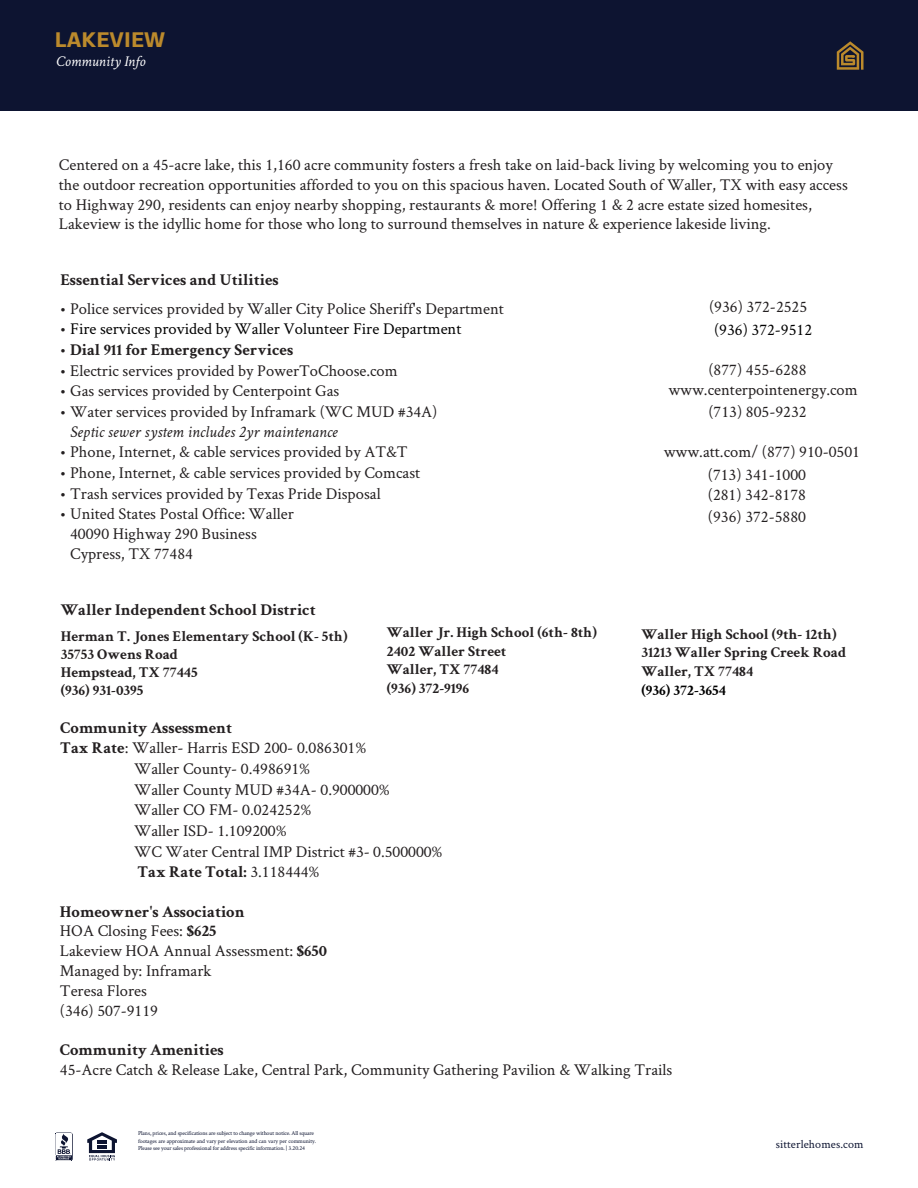
<style>
.page{position:relative;width:918px;height:1188px;background:#fff}
.page>*{position:absolute;margin:0;border:0;box-sizing:border-box;transform-origin:0 0}
.t1{font:700 21px "Fivo Sans";letter-spacing:.01em;color:#bb8a2c}
.t2{font:16.5px/19.8px "Crimson Text";color:#231f20}
.t3{font:700 16.5px "Crimson Text";color:#231f20}
.t4{font:16.5px "Crimson Text";color:#000}
.t5{font:16.5px "Crimson Text";color:#231f20}
.t6{font:italic 16.5px "Crimson Text";color:#231f20}
.t7{font:700 15px/18.6px "Crimson Text";color:#231f20}
.t8{font:700 15px/18px "Crimson Text";color:#231f20}
.t9{font:italic 15px "Crimson Text";color:#fff}
.t10{font:700 15px "Crimson Text";color:#000}
.t11{font:12px "Crimson Text";letter-spacing:.01em;color:#0d1431}
.t12{font:6px/7.2px "Crimson Text";letter-spacing:-.015em;color:#0d1431}
.s1{color:#231f20}
.s2{font-weight:400}
.s3{font-style:inherit}
.s4{font-weight:700}
</style>
<div class="page">
<div style="left:0;top:0;width:918px;height:111px;background:#0d1431"></div>
<svg style="left:837px;top:41px;width:27px;height:29px"></svg>
<svg style="left:87px;top:1132px;width:30px;height:29px"></svg>
<hr style="left:97px;top:1145px;width:10px;height:4px;background:#0d1431">
<svg style="left:55px;top:1133px;width:17px;height:28px"></svg>
<p class="t1" style="left:55px;top:26px;width:112px">LAKEVIEW</p>
<p class="t9" style="left:56px;top:53px;width:91px">Community Info</p>
<p class="t2" style="left:59px;top:154px;width:790px">Centered on a 45-acre lake, this 1,160 acre community fosters a fresh take on laid-back living by welcoming you to enjoy the outdoor recreation opportunities afforded to you on this spacious haven. Located South of Waller, TX with easy access to Highway 290, residents can enjoy nearby shopping, restaurants &amp; more! Offering 1 &amp; 2 acre estate sized homesites, Lakeview is the idyllic home for those who long to surround themselves in nature &amp; experience lakeside living.</p>
<p class="t3" style="left:60px;top:270px;width:220px">Essential Services and Utilities</p>
<p class="t2" style="left:60px;top:298px;width:445px">• Police services provided by Waller City Police Sheriff's Department</p>
<p class="t4" style="left:60px;top:318px;width:403px"><span class="s1">•</span> Fire services provided by Waller Volunteer Fire Department</p>
<p class="t3" style="left:60px;top:340px;width:235px"><span class="s2">•</span> Dial 911 for Emergency Services</p>
<p class="t2" style="left:60px;top:360px;width:339px">• Electric services provided by PowerToChoose.com</p>
<p class="t2" style="left:60px;top:381px;width:281px">• Gas services provided by <span class="s3">Centerpoint Gas</span></p>
<p class="t2" style="left:60px;top:401px;width:379px">• Water services provided by Inframark (WC MUD #34A)</p>
<p class="t6" style="left:70px;top:422px;width:269px">Septic sewer system includes 2yr maintenance</p>
<p class="t2" style="left:60px;top:442px;width:349px">• Phone, Internet, &amp; cable services provided by AT&amp;T</p>
<p class="t2" style="left:60px;top:462px;width:362px">• Phone, Internet, &amp; cable services provided by Comcast</p>
<p class="t2" style="left:60px;top:483px;width:322px">• Trash services provided by <span class="s3">Texas Pride Disposal</span></p>
<p class="t2" style="left:70px;top:504px;width:225px;text-indent:-10px">• United States Postal Office: Waller<br>40090 Highway 290 Business<br>Cypress, TX 77484</p>
<p class="t2" style="left:709px;top:296px;width:100px">(936) 372-2525</p>
<p class="t4" style="left:714px;top:319px;width:100px">(936) 372-9512</p>
<p class="t2" style="left:708px;top:360px;width:100px">(877) 455-6288</p>
<p class="t5" style="left:668px;top:378px;width:191px">www.centerpointenergy.com</p>
<p class="t5" style="left:708px;top:400px;width:100px"><span class="s3">(</span>713<span class="s3">)</span> 805-9232</p>
<p class="t2" style="left:708px;top:440px;width:154px;line-height:23.1px;text-indent:-44px">www.att.com/ (877) 910-0501 (713) 341-1000</p>
<p class="t5" style="left:708px;top:484px;width:100px"><span class="s3">(</span>281<span class="s3">)</span> 342-8178</p>
<p class="t2" style="left:708px;top:507px;width:100px">(936) 372-5880</p>
<p class="t3" style="left:61px;top:600px;width:257px">Waller Independent School District</p>
<p class="t8" style="left:61px;top:627px;width:288px">Herman T. Jones <span class="s3">Elementary School (K- 5th)<br></span>35753 Owens Road<br>Hempstead<span class="s3">, TX 774</span>45<br>(936) 931-0395</p>
<p class="t3" style="left:60px;top:717px;width:173px">Community Assessment</p>
<p class="t2" style="left:60px;top:738px;width:308px"><span class="s4">Tax Rate</span>: Waller- Harris ESD 200- 0.086301%</p>
<p class="t2" style="left:134px;top:758px;width:178px">Waller County- 0.498691%</p>
<p class="t2" style="left:134px;top:779px;width:257px">Waller County MUD #34A- 0.900000%</p>
<p class="t2" style="left:134px;top:800px;width:179px">Waller CO FM- 0.024252%</p>
<p class="t2" style="left:134px;top:820px;width:154px">Waller ISD- 1.109200%</p>
<p class="t2" style="left:134px;top:841px;width:310px">WC Water Central IMP District #3- 0.500000%</p>
<p class="t3" style="left:137px;top:862px;width:184px">Tax Rate Total: <span class="s2">3.118444%</span></p>
<p class="t2" style="left:60px;top:901px;width:269px"><span class="s4">Homeowner's Association<br></span>HOA Closing Fees: <span class="s4">$625<br></span>Lakeview HOA Annual Assessment: <span class="s4">$650<br></span>Managed by: Inframark<br>Teresa Flores<br>(346) 507-9119</p>
<p class="t2" style="left:60px;top:1040px;width:614px"><span class="s4">Community Amenities<br></span>45-<span class="s3">A</span>cre Catch &amp; Release Lake, Central Park, Community Gathering Pavilion &amp; Walking Trails</p>
<p class="t7" style="left:387px;top:623px;width:212px">Waller Jr. High School (6th- 8th)<br>2402 Waller Street<br>Waller, TX 77484<br>(936) 372-9196</p>
<p class="t7" style="left:641px;top:624px;width:206px">Waller High School (9th- 12th)<br>31213 Waller Spring Creek Road<br>Waller, TX 77484</p>
<p class="t10" style="left:641px;top:681px;width:86px">(936) 372-3654</p>
<p class="t12" style="left:138px;top:1130px;width:179px">Plans, prices, and specifications are subject to change without notice. All square footages are approximate and vary per elevation and can vary per community.<br>Please see your sales professional for address specific information. <span class="s3">|</span> 3.20.24</p>
<p class="t11" style="left:776px;top:1136px;width:89px">sitterlehomes.com</p>
</div>
